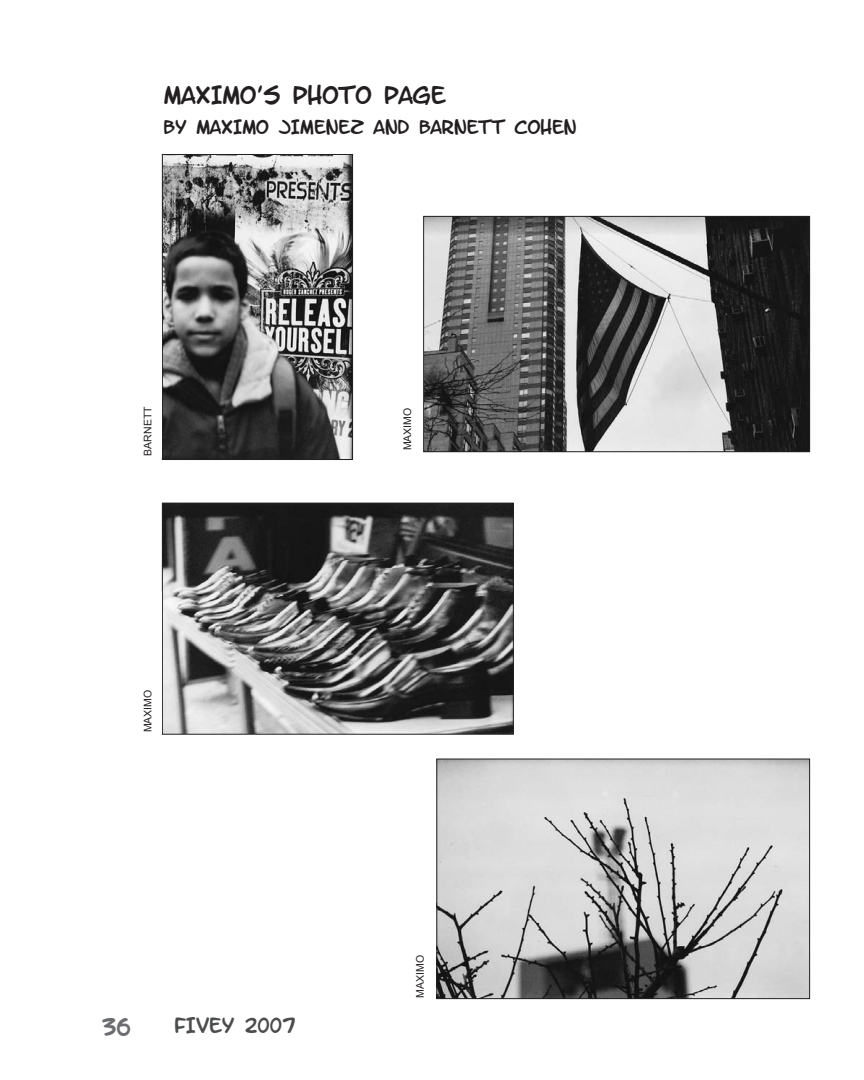
<style>
.page{position:relative;width:864px;height:1080px;background:#fff}
.page>*{position:absolute;margin:0;border:0;box-sizing:border-box;transform-origin:0 0}
.t1{font:21px "Letter O Matic";color:#231f20}
.t2{font:21px "Letter O Matic";color:#6c6d70}
.t3{font:18px "Letter O Matic";color:#4b4c4d}
.t4{font:16.5px "Letter O Matic";color:#231f20}
.t5{font:10.5px "Arial";color:#231f20}
</style>
<div class="page">
<img style="left:164px;top:156px;width:187px;height:302px">
<div style="left:162px;top:154px;width:191px;height:306px;border:1px solid #231f20"></div>
<img style="left:425px;top:218px;width:383px;height:232px">
<div style="left:423px;top:216px;width:387px;height:236px;border:1px solid #231f20"></div>
<img style="left:164px;top:505px;width:348px;height:228px">
<div style="left:162px;top:503px;width:352px;height:232px;border:1px solid #231f20"></div>
<img style="left:438px;top:761px;width:370px;height:236px">
<div style="left:436px;top:759px;width:374px;height:240px;border:1px solid #231f20"></div>
<p class="t1" style="left:164px;top:82px;width:283px">MAXIMO’S PHOTO PAGE</p>
<p class="t4" style="left:164px;top:117px;width:414px">BY MAXIMO JIMENEZ AND BARNETT COHEN</p>
<p class="t5" style="left:142px;top:456px;width:51px;rotate:-90deg">BARNETT</p>
<p class="t5" style="left:142px;top:732px;width:44px;rotate:-90deg">MAXIMO</p>
<p class="t5" style="left:402px;top:450px;width:44px;rotate:-90deg">MAXIMO</p>
<p class="t5" style="left:414px;top:998px;width:44px;rotate:-90deg">MAXIMO</p>
<p class="t2" style="left:101px;top:1015px;width:31px">36</p>
<p class="t3" style="left:174px;top:1015px;width:123px">FIVEY 2007</p>
</div>
